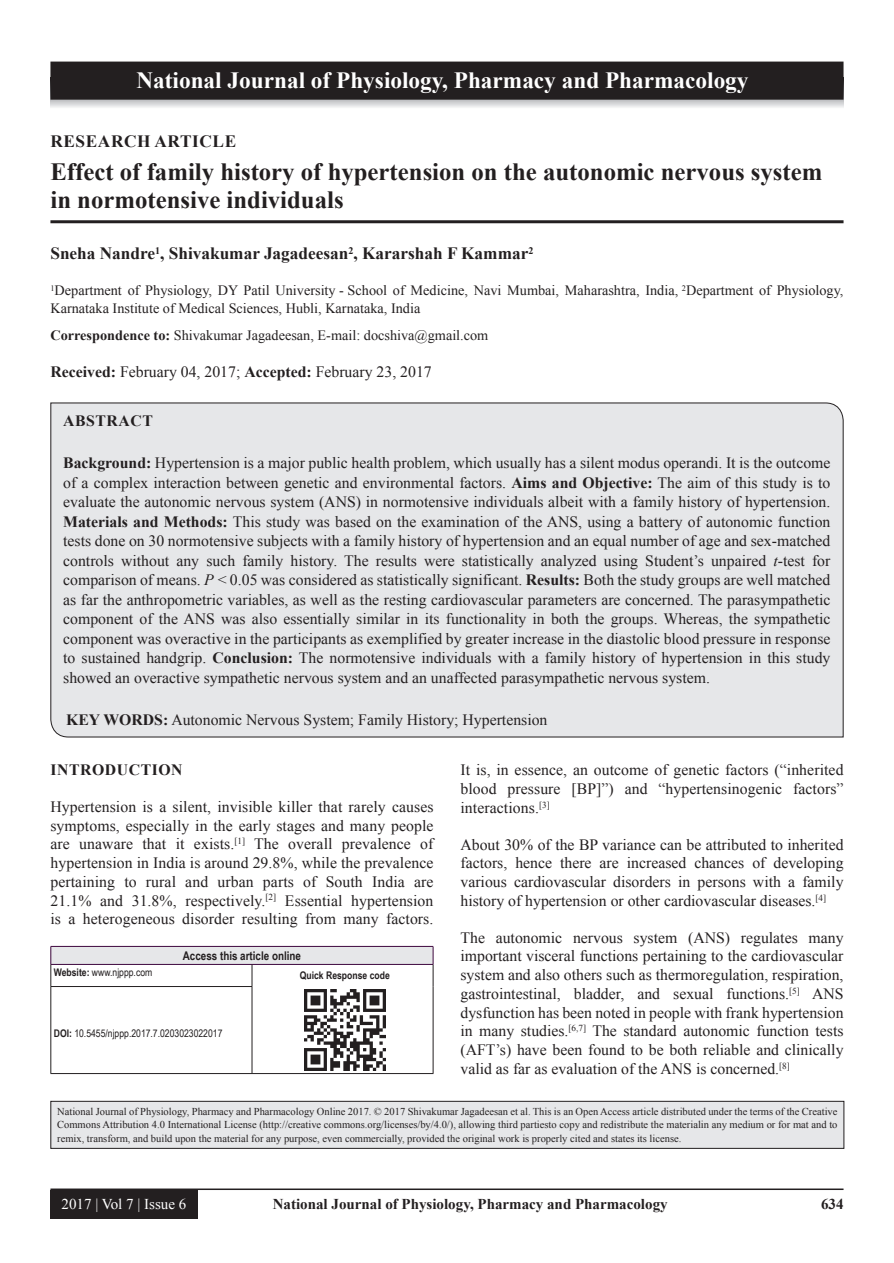
<style>
.page{position:relative;width:894px;height:1263px;background:#fff}
.page>*{position:absolute;margin:0;border:0;box-sizing:border-box;transform-origin:0 0}
.AT{font:700 24.75px/28.5px "Times New Roman";color:#231f20}
.JN{font:700 23.25px "Times New Roman";color:#fff}
.AU{font:700 17.25px "Times New Roman";color:#231f20}
.AH{font:700 17.25px "Times New Roman";letter-spacing:.035em;color:#231f20}
.ABS{font:15.75px/19.5px "Times New Roman";color:#231f20;text-align:justify}
.TX{font:15.75px/18.8px "Times New Roman";color:#231f20;text-align:justify}
.KWD{font:15.75px "Times New Roman";color:#231f20}
.ABSH{font:700 15.75px "Times New Roman";letter-spacing:.035em;color:#231f20}
.RF{font:700 15px "Times New Roman";color:#231f20}
.RF_VOL{font:15px "Times New Roman";color:#fff}
.AFF{font:14.25px/18px "Times New Roman";color:#231f20}
.ADD{font:14.25px "Times New Roman";color:#231f20}
.AAO{font:700 12px "Arial Narrow";color:#231f20}
.JN_TX{font:10.5px/13.5px "Times New Roman";color:#231f20;text-align:justify}
.Web{font:10.5px "Arial Narrow";color:#231f20}
.Web-2{font:700 10.5px "Arial Narrow";color:#231f20}
.s1{font-weight:700}
.s2{font-style:italic}
</style>
<div class="page">
<hr style="left:50px;top:1188px;width:793px;height:2px;background:#231f20">
<div style="left:50px;top:1190px;width:147px;height:28px;background:#231f20"></div>
<hr style="left:50px;top:220px;width:793px;height:3px;background:#231f20">
<div style="left:50px;top:402px;width:793px;height:335px;background:#e6e7e9"></div>
<svg style="left:51px;top:100px;width:792px;height:8px;background:#d9dadc"></svg>
<div style="left:51px;top:62px;width:791px;height:37px;background:#231f20"></div>
<div style="left:50px;top:62px;width:793px;height:38px;border:2px solid #231f20"></div>
<div style="left:51px;top:946px;width:382px;height:18px;background:#e6e7e9"></div>
<hr style="left:51px;top:964px;width:201px;height:1px;background:#3e083e">
<hr style="left:252px;top:964px;width:181px;height:1px;background:#3e083e">
<svg style="left:50px;top:946px;width:2px;height:40px"></svg>
<svg style="left:251px;top:964px;width:1px;height:22px"></svg>
<hr style="left:50px;top:986px;width:202px;height:1px;background:#231f20">
<hr style="left:50px;top:987px;width:1px;height:86px;background:#231f20">
<hr style="left:251px;top:987px;width:1px;height:86px;background:#231f20">
<hr style="left:50px;top:1073px;width:202px;height:1px;background:#231f20">
<svg style="left:432px;top:947px;width:1px;height:39px"></svg>
<hr style="left:432px;top:986px;width:1px;height:87px;background:#231f20">
<hr style="left:252px;top:1073px;width:181px;height:1px;background:#231f20">
<hr style="left:51px;top:946px;width:201px;height:1px;background:#3e083e">
<hr style="left:252px;top:946px;width:181px;height:1px;background:#3e083e">
<img style="left:304px;top:989px;width:81px;height:81px">
<div style="left:51px;top:1101px;width:792px;height:47px;background:#e6e7e9"></div>
<div style="left:50px;top:1101px;width:794px;height:47px;border:1px solid #231f20"></div>
<p class="JN" style="left:136px;top:64px;width:613px">National Journal of Physiology, Pharmacy and Pharmacology</p>
<p class="AH" style="left:50px;top:128px;width:187px">RESEARCH ARTICLE</p>
<p class="AT" style="left:50px;top:156px;width:773px">Effect of family history of hypertension on the autonomic nervous system in normotensive individuals</p>
<p class="AU" style="left:50px;top:241px;width:484px">Sneha Nandre<sup>1</sup>, Shivakumar Jagadeesan<sup>2</sup>, Kararshah F Kammar<sup>2</sup></p>
<p class="AFF" style="left:50px;top:281px;width:794px"><sup>1</sup>Department of Physiology, DY Patil University - School of Medicine, Navi Mumbai, Maharashtra, India, <sup>2</sup>Department of Physiology,<br>Karnataka Institute of Medical Sciences, Hubli, Karnataka, India</p>
<p class="ADD" style="left:50px;top:325px;width:439px"><span class="s1">Correspondence to:</span> Shivakumar Jagadeesan, E-mail: docshiva@gmail.com</p>
<p class="TX" style="left:50px;top:362px;width:382px"><span class="s1">Received:</span> February 04, 2017; <span class="s1">Accepted:</span> February 23, 2017</p>
<p class="ABSH" style="left:63px;top:409px;width:91px">ABSTRACT</p>
<p class="ABS" style="left:63px;top:452px;width:768px"><span class="s1">Background:</span> Hypertension is a major public health problem, which usually has a silent modus operandi. It is the outcome of a complex interaction between genetic and environmental factors. <span class="s1">Aims and Objective:</span> The aim of this study is to evaluate the autonomic nervous system (ANS) in normotensive individuals albeit with a family history of hypertension.<br><span class="s1">Materials and Methods:</span> This study was based on the examination of the ANS, using a battery of autonomic function tests done on 30 normotensive subjects with a family history of hypertension and an equal number of age and sex-matched controls without any such family history. The results were statistically analyzed using Student’s unpaired <span class="s2">t</span>-test for comparison of means. <span class="s2">P</span> &lt; 0.05 was considered as statistically significant. <span class="s1">Results:</span> Both the study groups are well matched as far the anthropometric variables, as well as the resting cardiovascular parameters are concerned. The parasympathetic component of the ANS was also essentially similar in its functionality in both the groups. Whereas, the sympathetic component was overactive in the participants as exemplified by greater increase in the diastolic blood pressure in response to sustained handgrip. <span class="s1">Conclusion:</span> The normotensive individuals with a family history of hypertension in this study showed an overactive sympathetic nervous system and an unaffected parasympathetic nervous system.</p>
<p class="KWD" style="left:66px;top:708px;width:482px"><span class="s1">KEY WORDS:</span> Autonomic Nervous System; Family History; Hypertension</p>
<h1 class="ABSH" style="left:50px;top:758px;width:134px">INTRODUCTION</h1>
<p class="TX" style="left:50px;top:796px;width:384px">Hypertension is a silent, invisible killer that rarely causes symptoms, especially in the early stages and many people are unaware that it exists.<sup>[1]</sup> The overall prevalence of hypertension in India is around 29.8%, while the prevalence pertaining to rural and urban parts of South India are 21.1% and 31.8%, respectively.<sup>[2]</sup> Essential hypertension is a heterogeneous disorder resulting from many factors.</p>
<p class="TX" style="left:460px;top:760px;width:384px">It is, in essence, an outcome of genetic factors (“inherited blood pressure [BP]”) and “hypertensinogenic factors” interactions.<sup>[3]</sup></p>
<p class="TX" style="left:460px;top:834px;width:384px">About 30% of the BP variance can be attributed to inherited factors, hence there are increased chances of developing various cardiovascular disorders in persons with a family history of hypertension or other cardiovascular diseases.<sup>[4]</sup></p>
<p class="TX" style="left:460px;top:927px;width:384px">The autonomic nervous system (ANS) regulates many important visceral functions pertaining to the cardiovascular system and also others such as thermoregulation, respiration, gastrointestinal, bladder, and sexual functions.<sup>[5]</sup> ANS dysfunction has been noted in people with frank hypertension in many studies.<sup>[6,7]</sup> The standard autonomic function tests (AFT’s) have been found to be both reliable and clinically valid as far as evaluation of the ANS is concerned.<sup>[8]</sup></p>
<p class="AAO" style="left:183px;top:946px;width:120px">Access this article online</p>
<p class="Web" style="left:54px;top:965px;width:100px"><span class="s1">Website:</span> www.njppp.com</p>
<p class="Web-2" style="left:300px;top:967px;width:91px">Quick Response code</p>
<p class="Web" style="left:54px;top:1025px;width:170px"><span class="s1">DOI:</span> 10.5455/njppp.2017.7.0203023022017</p>
<p class="JN_TX" style="left:57px;top:1104px;width:781px">National Journal of Physiology, Pharmacy and Pharmacology Online 2017. © 2017 Shivakumar Jagadeesan et al. This is an Open Access article distributed under the terms of the Creative Commons Attribution 4.0 International License (http://creative commons.org/licenses/by/4.0/), allowing third partiesto copy and redistribute the materialin any medium or for mat and to remix, transform, and build upon the material for any purpose, even commercially, provided the original work is properly cited and states its license.</p>
<p class="RF_VOL" style="left:62px;top:1193px;width:126px">2017 | Vol 7 | Issue 6</p>
<p class="RF" style="left:272px;top:1193px;width:396px">National Journal of Physiology, Pharmacy and Pharmacology</p>
<p class="RF" style="left:820px;top:1193px;width:24px">634</p>
</div>
